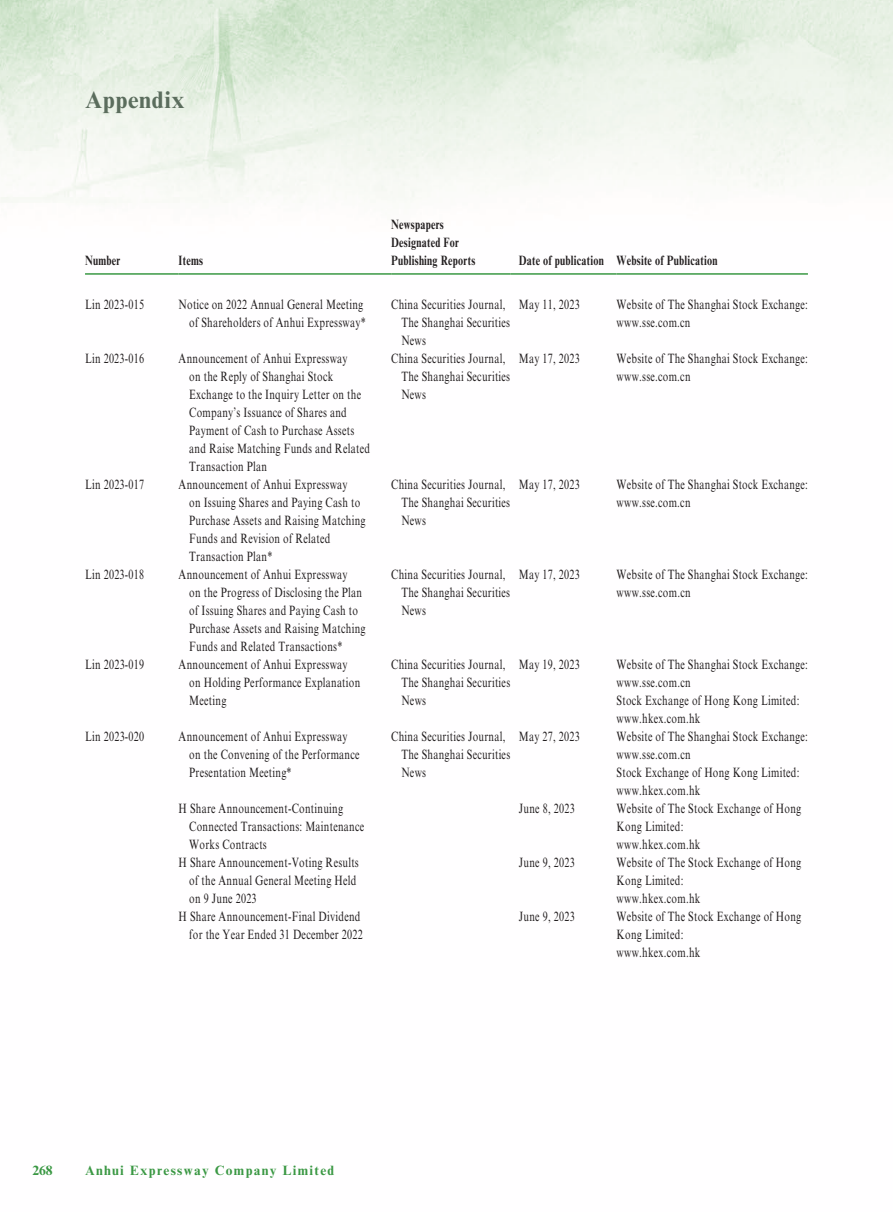
<style>
.page{position:relative;width:893px;height:1212px;background:#fff}
.page>*{position:absolute;margin:0;border:0;box-sizing:border-box;transform-origin:0 0}
.t1{font:700 24px "Times New Roman MT Std";letter-spacing:.025em;color:#5b6d5d}
.t2{font:13.5px/18px "Times New Roman MT Std";letter-spacing:.025em;color:#231f20;scale:.75 1}
.t3{font:700 13.5px/18px "Times New Roman MT Std";letter-spacing:.025em;color:#231f20;scale:.75 1}
.t4{font:700 13.5px "Times New Roman MT Std";letter-spacing:.095em;color:#3b9844}
</style>
<div class="page">
<img style="left:0;top:0;width:893px;height:203px">
<hr style="left:85px;top:273px;width:94px;height:2px;background:#3b9844">
<hr style="left:179px;top:273px;width:212px;height:2px;background:#3b9844">
<hr style="left:391px;top:273px;width:119px;height:2px;background:#3b9844">
<hr style="left:510px;top:273px;width:107px;height:2px;background:#3b9844">
<hr style="left:617px;top:273px;width:191px;height:2px;background:#3b9844">
<h1 class="t1" style="left:85px;top:85px;width:101px">Appendix</h1>
<p class="t3" style="left:85px;top:251px;width:49px">Number</p>
<p class="t3" style="left:179px;top:251px;width:34px">Items</p>
<p class="t3" style="left:391px;top:215px;width:114px">Newspapers<br>Designated For<br>Publishing Reports</p>
<p class="t3" style="left:519px;top:251px;width:266px">Date of publication Website of Publication</p>
<p class="t2" style="left:85px;top:295px;width:80px">Lin 2023-015</p>
<p class="t2" style="left:179px;top:295px;width:251px;text-align:right">Notice on 2022 Annual General Meeting of Shareholders of Anhui Expressway*</p>
<p class="t2" style="left:401px;top:295px;width:147px;text-indent:-10px">China Securities Journal,<br>The Shanghai Securities<br>News</p>
<p class="t2" style="left:519px;top:295px;width:83px">May 11, 2023</p>
<p class="t2" style="left:617px;top:295px;width:257px">Website of The Shanghai Stock Exchange: www.sse.com.cn</p>
<p class="t2" style="left:85px;top:349px;width:80px">Lin 2023-016</p>
<p class="t2" style="left:189px;top:349px;width:242px;text-indent:-11px">Announcement of Anhui Expressway<br>on the Reply of Shanghai Stock<br>Exchange to the Inquiry Letter on the<br>Company’s Issuance of Shares and<br>Payment of Cash to Purchase Assets and Raise Matching Funds and Related<br>Transaction Plan</p>
<p class="t2" style="left:401px;top:349px;width:147px;text-indent:-10px">China Securities Journal,<br>The Shanghai Securities<br>News</p>
<p class="t2" style="left:519px;top:349px;width:83px">May 17, 2023</p>
<p class="t2" style="left:617px;top:349px;width:257px">Website of The Shanghai Stock Exchange: www.sse.com.cn</p>
<p class="t2" style="left:85px;top:475px;width:80px">Lin 2023-017</p>
<p class="t2" style="left:189px;top:475px;width:237px;text-indent:-11px">Announcement of Anhui Expressway<br>on Issuing Shares and Paying Cash to<br>Purchase Assets and Raising Matching<br>Funds and Revision of Related<br>Transaction Plan*</p>
<p class="t2" style="left:401px;top:475px;width:147px;text-indent:-10px">China Securities Journal,<br>The Shanghai Securities<br>News</p>
<p class="t2" style="left:519px;top:475px;width:83px">May 17, 2023</p>
<p class="t2" style="left:617px;top:475px;width:257px">Website of The Shanghai Stock Exchange: www.sse.com.cn</p>
<p class="t2" style="left:85px;top:565px;width:80px">Lin 2023-018</p>
<p class="t2" style="left:189px;top:565px;width:237px;text-indent:-11px">Announcement of Anhui Expressway<br>on the Progress of Disclosing the Plan of Issuing Shares and Paying Cash to Purchase Assets and Raising Matching Funds and Related Transactions*</p>
<p class="t2" style="left:401px;top:565px;width:147px;text-indent:-10px">China Securities Journal,<br>The Shanghai Securities<br>News</p>
<p class="t2" style="left:519px;top:565px;width:83px">May 17, 2023</p>
<p class="t2" style="left:617px;top:565px;width:257px">Website of The Shanghai Stock Exchange: www.sse.com.cn</p>
<p class="t2" style="left:85px;top:655px;width:80px">Lin 2023-019</p>
<p class="t2" style="left:189px;top:655px;width:230px;text-indent:-11px">Announcement of Anhui Expressway on Holding Performance Explanation<br>Meeting</p>
<p class="t2" style="left:401px;top:655px;width:147px;text-indent:-10px">China Securities Journal,<br>The Shanghai Securities<br>News</p>
<p class="t2" style="left:519px;top:655px;width:83px">May 19, 2023</p>
<p class="t2" style="left:617px;top:655px;width:257px">Website of The Shanghai Stock Exchange: www.sse.com.cn<br>Stock Exchange of Hong Kong Limited: www.hkex.com.hk</p>
<p class="t2" style="left:85px;top:727px;width:80px">Lin 2023-020</p>
<p class="t2" style="left:189px;top:727px;width:229px;text-indent:-11px">Announcement of Anhui Expressway on the Convening of the Performance<br>Presentation Meeting*</p>
<p class="t2" style="left:401px;top:727px;width:147px;text-indent:-10px">China Securities Journal,<br>The Shanghai Securities<br>News</p>
<p class="t2" style="left:519px;top:727px;width:83px">May 27, 2023</p>
<p class="t2" style="left:617px;top:727px;width:257px">Website of The Shanghai Stock Exchange: www.sse.com.cn<br>Stock Exchange of Hong Kong Limited: www.hkex.com.hk</p>
<p class="t2" style="left:189px;top:799px;width:235px;text-indent:-11px">H Share Announcement-Continuing<br>Connected Transactions: Maintenance<br>Works Contracts</p>
<p class="t2" style="left:519px;top:799px;width:76px">June 8, 2023</p>
<p class="t2" style="left:617px;top:799px;width:248px">Website of The Stock Exchange of Hong<br>Kong Limited:<br>www.hkex.com.hk</p>
<p class="t2" style="left:189px;top:853px;width:228px;text-indent:-11px">H Share Announcement-Voting Results of the Annual General Meeting Held on 9 June 2023</p>
<p class="t2" style="left:519px;top:853px;width:76px">June 9, 2023</p>
<p class="t2" style="left:617px;top:853px;width:248px">Website of The Stock Exchange of Hong<br>Kong Limited:<br>www.hkex.com.hk</p>
<p class="t2" style="left:179px;top:907px;width:247px;text-align:right">H Share Announcement-Final Dividend for the Year Ended 31 December 2022</p>
<p class="t2" style="left:519px;top:907px;width:76px">June 9, 2023</p>
<p class="t2" style="left:617px;top:907px;width:248px">Website of The Stock Exchange of Hong<br>Kong Limited:<br>www.hkex.com.hk</p>
<p class="t4" style="left:32px;top:1162px;width:22px">268</p>
<p class="t4" style="left:85px;top:1162px;width:251px">Anhui Expressway Company Limited</p>
</div>
